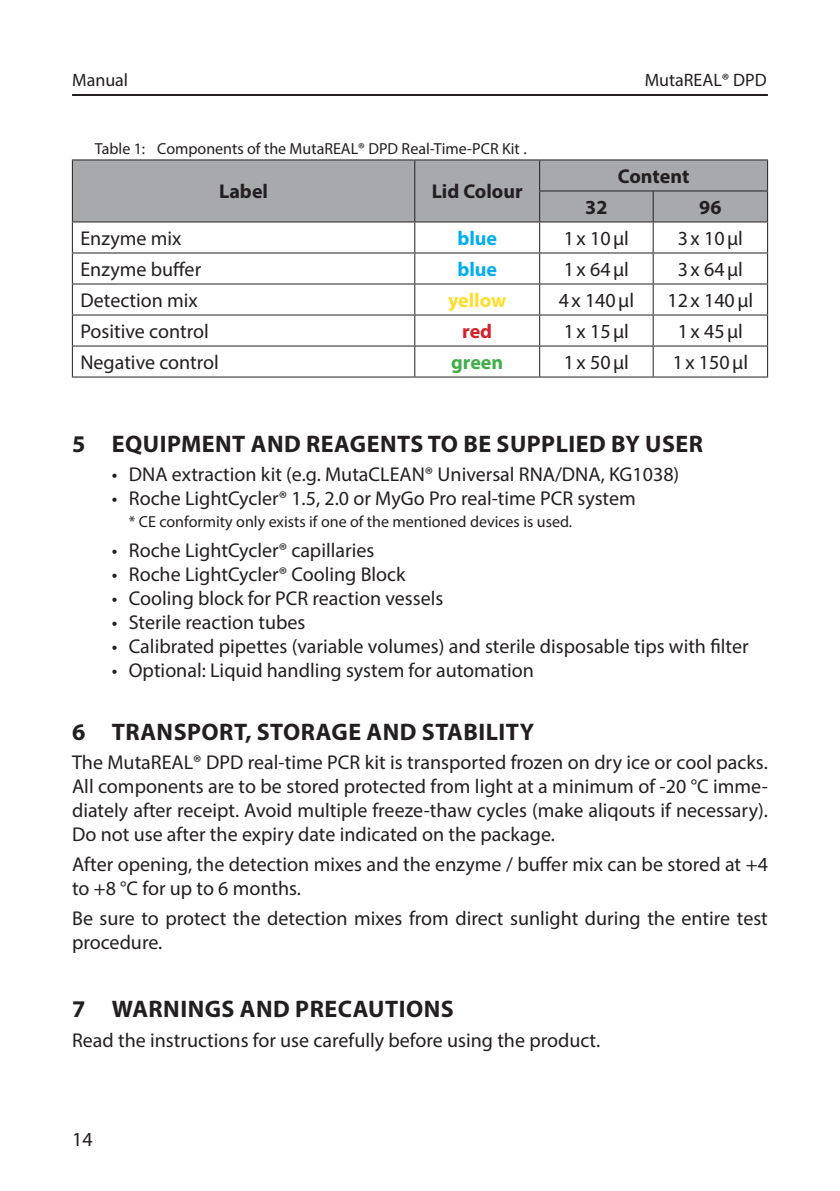
<style>
.page{position:relative;width:840px;height:1191px;background:#fff}
.page>*{position:absolute;margin:0;border:0;box-sizing:border-box;transform-origin:0 0}
.Überschrift_Englisch{font:700 24px "Myriad Pro";letter-spacing:.02em;color:#231f20}
.Fließtext_E{font:20px/24px "Myriad Pro";color:#231f20}
.Tabellenkörper_E{font:20px "Myriad Pro";color:#231f20}
.Tabellenüberschrift{font:700 20px "Myriad Pro";color:#231f20}
.Tabellenkörper_E-2{font:700 20px "Myriad Pro";color:#00aeef}
.Tabellenkörper_E-3{font:700 20px "Myriad Pro";color:#ffdd2b}
.Tabellenkörper_E-4{font:700 20px "Myriad Pro";color:#40ae49}
.Tabellenkörper_E-5{font:700 20px "Myriad Pro";color:#d1232a}
.t1{font:18px "Myriad Pro";color:#231f20}
.Anmerkung_mit_Stern{font:16px "Myriad Pro";color:#231f20}
.Tabellenüberschrift-2{font:16px "Myriad Pro";color:#231f20}
</style>
<div class="page">
<hr style="left:72px;top:94px;width:695px;height:2px;background:#231f20">
<div style="left:73px;top:160px;width:693px;height:61px;background:#a8a9ad"></div>
<hr style="left:72px;top:159px;width:342px;height:1px;background:#231f20">
<hr style="left:72px;top:160px;width:1px;height:31px;background:#231f20">
<hr style="left:414px;top:159px;width:125px;height:1px;background:#231f20">
<hr style="left:414px;top:160px;width:1px;height:31px;background:#231f20">
<hr style="left:539px;top:159px;width:113px;height:1px;background:#231f20">
<hr style="left:539px;top:160px;width:1px;height:30px;background:#231f20">
<hr style="left:652px;top:159px;width:115px;height:1px;background:#231f20">
<hr style="left:766px;top:160px;width:1px;height:30px;background:#231f20">
<hr style="left:72px;top:191px;width:1px;height:30px;background:#231f20">
<hr style="left:414px;top:191px;width:1px;height:30px;background:#231f20">
<hr style="left:539px;top:190px;width:113px;height:1px;background:#231f20">
<hr style="left:539px;top:191px;width:1px;height:30px;background:#231f20">
<hr style="left:652px;top:190px;width:115px;height:1px;background:#231f20">
<hr style="left:652px;top:191px;width:1px;height:30px;background:#231f20">
<hr style="left:766px;top:191px;width:1px;height:30px;background:#231f20">
<hr style="left:72px;top:221px;width:342px;height:1px;background:#231f20">
<hr style="left:72px;top:222px;width:1px;height:30px;background:#231f20">
<hr style="left:414px;top:221px;width:125px;height:1px;background:#231f20">
<hr style="left:414px;top:222px;width:1px;height:30px;background:#231f20">
<hr style="left:539px;top:221px;width:113px;height:1px;background:#231f20">
<hr style="left:539px;top:222px;width:1px;height:30px;background:#231f20">
<hr style="left:652px;top:221px;width:115px;height:1px;background:#231f20">
<hr style="left:652px;top:222px;width:1px;height:30px;background:#231f20">
<hr style="left:766px;top:222px;width:1px;height:30px;background:#231f20">
<hr style="left:72px;top:252px;width:342px;height:1px;background:#231f20">
<hr style="left:72px;top:253px;width:1px;height:30px;background:#231f20">
<hr style="left:414px;top:252px;width:125px;height:1px;background:#231f20">
<hr style="left:414px;top:253px;width:1px;height:30px;background:#231f20">
<hr style="left:539px;top:252px;width:113px;height:1px;background:#231f20">
<hr style="left:539px;top:253px;width:1px;height:30px;background:#231f20">
<hr style="left:652px;top:252px;width:115px;height:1px;background:#231f20">
<hr style="left:652px;top:253px;width:1px;height:30px;background:#231f20">
<hr style="left:766px;top:253px;width:1px;height:30px;background:#231f20">
<hr style="left:72px;top:283px;width:342px;height:1px;background:#231f20">
<hr style="left:72px;top:284px;width:1px;height:30px;background:#231f20">
<hr style="left:414px;top:283px;width:125px;height:1px;background:#231f20">
<hr style="left:414px;top:284px;width:1px;height:30px;background:#231f20">
<hr style="left:539px;top:283px;width:113px;height:1px;background:#231f20">
<hr style="left:539px;top:284px;width:1px;height:30px;background:#231f20">
<hr style="left:652px;top:283px;width:115px;height:1px;background:#231f20">
<hr style="left:652px;top:284px;width:1px;height:30px;background:#231f20">
<hr style="left:766px;top:284px;width:1px;height:30px;background:#231f20">
<hr style="left:72px;top:314px;width:342px;height:1px;background:#231f20">
<hr style="left:72px;top:315px;width:1px;height:30px;background:#231f20">
<hr style="left:414px;top:314px;width:125px;height:1px;background:#231f20">
<hr style="left:414px;top:315px;width:1px;height:30px;background:#231f20">
<hr style="left:539px;top:314px;width:113px;height:1px;background:#231f20">
<hr style="left:539px;top:315px;width:1px;height:30px;background:#231f20">
<hr style="left:652px;top:314px;width:115px;height:1px;background:#231f20">
<hr style="left:652px;top:315px;width:1px;height:30px;background:#231f20">
<hr style="left:766px;top:315px;width:1px;height:30px;background:#231f20">
<hr style="left:72px;top:345px;width:342px;height:1px;background:#231f20">
<hr style="left:72px;top:346px;width:1px;height:30px;background:#231f20">
<hr style="left:414px;top:345px;width:125px;height:1px;background:#231f20">
<hr style="left:414px;top:346px;width:1px;height:30px;background:#231f20">
<hr style="left:539px;top:345px;width:113px;height:1px;background:#231f20">
<hr style="left:539px;top:346px;width:1px;height:30px;background:#231f20">
<hr style="left:652px;top:345px;width:115px;height:1px;background:#231f20">
<hr style="left:652px;top:346px;width:1px;height:30px;background:#231f20">
<hr style="left:766px;top:346px;width:1px;height:30px;background:#231f20">
<hr style="left:72px;top:376px;width:342px;height:1px;background:#231f20">
<hr style="left:414px;top:376px;width:125px;height:1px;background:#231f20">
<hr style="left:539px;top:376px;width:113px;height:1px;background:#231f20">
<hr style="left:652px;top:376px;width:115px;height:1px;background:#231f20">
<p class="t1" style="left:72px;top:68px;width:58px">Manual</p>
<p class="t1" style="left:644px;top:68px;width:124px">MutaREAL® DPD</p>
<p class="Tabellenüberschrift-2" style="left:95px;top:139px;width:433px">Table 1: Components of the MutaREAL® DPD Real-Time-PCR Kit .</p>
<p class="Tabellenüberschrift" style="left:219px;top:179px;width:50px">Label</p>
<p class="Tabellenüberschrift" style="left:431px;top:179px;width:93px">Lid Colour</p>
<p class="Tabellenüberschrift" style="left:617px;top:163px;width:73px">Content</p>
<p class="Tabellenüberschrift" style="left:585px;top:194px;width:24px">32</p>
<p class="Tabellenüberschrift" style="left:698px;top:194px;width:24px">96</p>
<p class="Fließtext_E" style="left:80px;top:226px;width:102px">Enzyme mix</p>
<p class="Tabellenkörper_E-2" style="left:457px;top:225px;width:41px">blue</p>
<p class="Tabellenkörper_E" style="left:563px;top:226px;width:67px">1x 10µl</p>
<p class="Tabellenkörper_E" style="left:677px;top:226px;width:67px">3x 10µl</p>
<p class="Fließtext_E" style="left:80px;top:257px;width:122px">Enzyme buffer</p>
<p class="Tabellenkörper_E-2" style="left:457px;top:256px;width:41px">blue</p>
<p class="Tabellenkörper_E" style="left:563px;top:257px;width:67px">1x 64µl</p>
<p class="Tabellenkörper_E" style="left:677px;top:257px;width:67px">3x 64µl</p>
<p class="Fließtext_E" style="left:80px;top:288px;width:119px">Detection mix</p>
<p class="Tabellenkörper_E-3" style="left:448px;top:287px;width:60px">yellow</p>
<p class="Tabellenkörper_E" style="left:558px;top:288px;width:77px">4x 140µl</p>
<p class="Tabellenkörper_E" style="left:667px;top:288px;width:87px">12x 140µl</p>
<p class="Fließtext_E" style="left:80px;top:319px;width:130px">Positive control</p>
<p class="Tabellenkörper_E-5" style="left:462px;top:318px;width:31px">red</p>
<p class="Tabellenkörper_E" style="left:563px;top:319px;width:67px">1x 15µl</p>
<p class="Tabellenkörper_E" style="left:677px;top:319px;width:67px">1x 45µl</p>
<p class="Fließtext_E" style="left:80px;top:350px;width:140px">Negative control</p>
<p class="Tabellenkörper_E-4" style="left:451px;top:349px;width:53px">green</p>
<p class="Tabellenkörper_E" style="left:563px;top:350px;width:67px">1x 50µl</p>
<p class="Tabellenkörper_E" style="left:672px;top:350px;width:77px">1x 150µl</p>
<p class="Überschrift_Englisch" style="left:72px;top:428px;width:632px">5 EQUIPMENT AND REAGENTS TO BE SUPPLIED BY USER</p>
<p class="Fließtext_E" style="left:112px;top:462px;width:568px">• DNA extraction kit (e.g. MutaCLEAN® Universal RNA/DNA, KG1038)</p>
<p class="Fließtext_E" style="left:112px;top:486px;width:525px">• Roche LightCycler® 1.5, 2.0 or MyGo Pro real-time PCR system</p>
<p class="Anmerkung_mit_Stern" style="left:129px;top:512px;width:444px">* CE conformity only exists if one of the mentioned devices is used.</p>
<p class="Fließtext_E" style="left:112px;top:538px;width:264px">• Roche LightCycler® capillaries</p>
<p class="Fließtext_E" style="left:112px;top:562px;width:295px">• Roche LightCycler® Cooling Block</p>
<p class="Fließtext_E" style="left:112px;top:586px;width:333px">• Cooling block for PCR reaction vessels</p>
<p class="Fließtext_E" style="left:112px;top:610px;width:195px">• Sterile reaction tubes</p>
<p class="Fließtext_E" style="left:112px;top:634px;width:638px">• Calibrated pipettes (variable volumes) and sterile disposable tips with filter</p>
<p class="Fließtext_E" style="left:112px;top:658px;width:423px">• Optional: Liquid handling system for automation</p>
<p class="Überschrift_Englisch" style="left:72px;top:716px;width:463px">6 TRANSPORT, STORAGE AND STABILITY</p>
<p class="Fließtext_E" style="left:72px;top:750px;width:697px;text-align:justify">The MutaREAL® DPD real-time PCR kit is transported frozen on dry ice or cool packs.<br>All components are to be stored protected from light at a minimum of -20 °C imme&shy;diately after receipt. Avoid multiple freeze-thaw cycles (make aliqouts if necessary).<br>Do not use after the expiry date indicated on the package.</p>
<p class="Fließtext_E" style="left:72px;top:852px;width:697px">After opening, the detection mixes and the enzyme / buffer mix can be stored at +4 to +8 °C for up to 6 months.</p>
<p class="Fließtext_E" style="left:72px;top:905px;width:697px">Be sure to protect the detection mixes from direct sunlight during the entire test procedure.</p>
<p class="Überschrift_Englisch" style="left:72px;top:993px;width:383px">7 WARNINGS AND PRECAUTIONS</p>
<p class="Fließtext_E" style="left:72px;top:1028px;width:529px">Read the instructions for use carefully before using the product.</p>
<p class="Fließtext_E" style="left:72px;top:1126px;width:22px">14</p>
</div>
